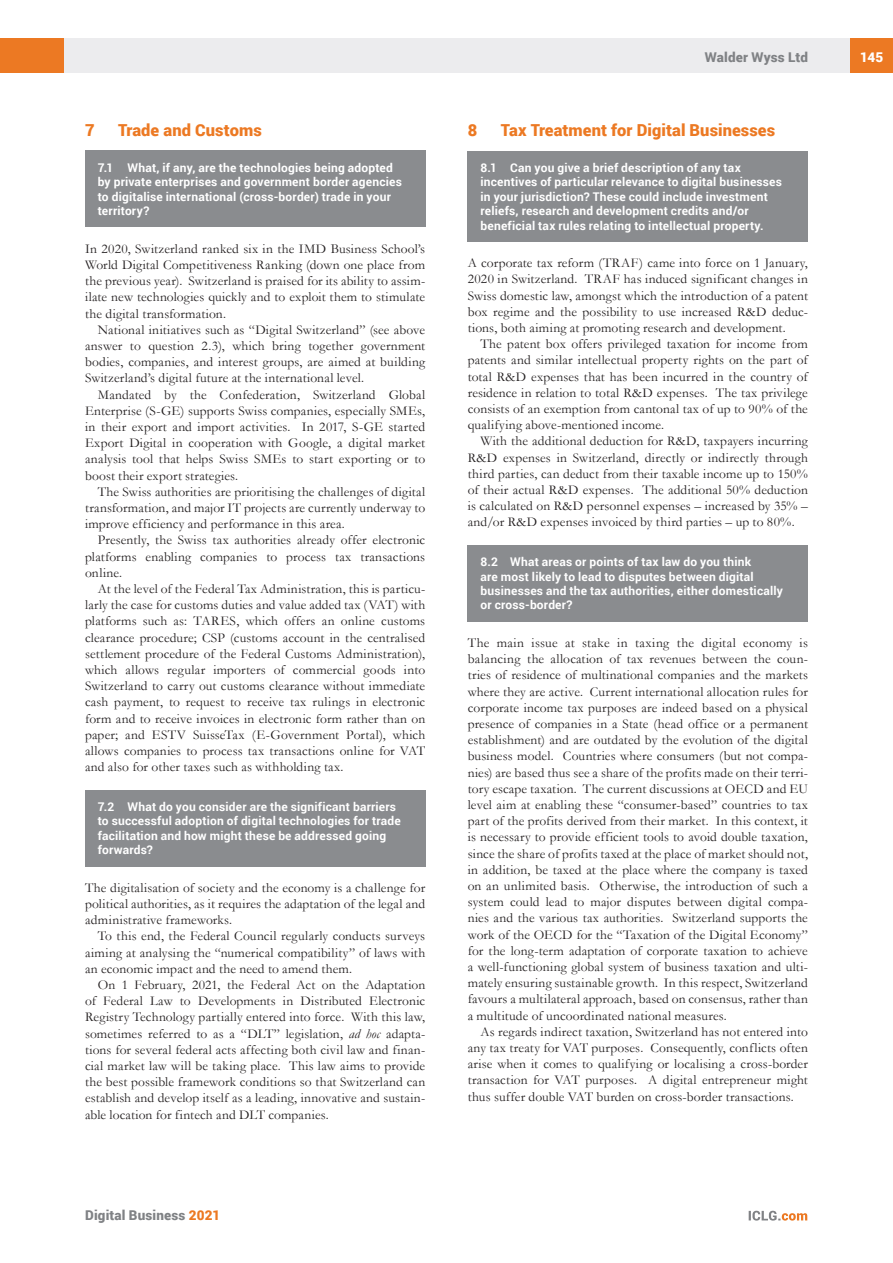
<style>
.page{position:relative;width:893px;height:1263px;background:#fff}
.page>*{position:absolute;margin:0;border:0;box-sizing:border-box;transform-origin:0 0}
.t1{font:900 16.5px "Roboto";letter-spacing:.005em;color:#ec7923}
.t2{font:13.5px/16.2px "Garamond";letter-spacing:.01em;color:#231f20;text-align:justify}
.t3{font:900 13.5px "Roboto";letter-spacing:.01em;color:#808285}
.t4{font:900 13.5px "Roboto";color:#fff}
.t5{font:700 12px/14.4px "Roboto";letter-spacing:.015em;color:#fff}
.s1{font-style:italic}
.s2{color:#ec7923}
</style>
<div class="page">
<div style="left:64px;top:38px;width:786px;height:34px;background:#ececee"></div>
<div style="left:850px;top:38px;width:43px;height:34px;background:#ec7923"></div>
<div style="left:0;top:38px;width:64px;height:34px;background:#ec7923"></div>
<svg style="left:749px;top:1211px;width:58px;height:9px"></svg>
<div style="left:468px;top:151px;width:340px;height:90px;background:#8a8c8f"></div>
<div style="left:468px;top:545px;width:340px;height:76px;background:#8a8c8f"></div>
<div style="left:85px;top:151px;width:340px;height:76px;background:#8a8c8f"></div>
<div style="left:85px;top:790px;width:340px;height:76px;background:#8a8c8f"></div>
<p class="t1" style="left:85px;top:119px;width:11px">7</p>
<p class="t1" style="left:118px;top:119px;width:145px">Trade and Customs</p>
<p class="t5" style="left:98px;top:160px;width:306px">7.1 What, if any, are the technologies being adopted by private enterprises and government border agencies to digitalise international (cross-border) trade in your territory?</p>
<p class="t2" style="left:85px;top:240px;width:342px">In 2020, Switzerland ranked six in the IMD Business School’s World Digital Competitiveness Ranking (down one place from the previous year). Switzerland is praised for its ability to assim&shy;ilate new technologies quickly and to exploit them to stimulate the digital transformation.</p>
<p class="t2" style="left:85px;top:321px;width:342px;text-indent:13px">National initiatives such as “Digital Switzerland” (see above answer to question 2.3), which bring together government bodies, companies, and interest groups, are aimed at building Switzerland’s digital future at the international level.</p>
<p class="t2" style="left:85px;top:386px;width:342px;text-indent:13px">Mandated by the Confederation, Switzerland Global Enterprise (S-GE) supports Swiss companies, especially SMEs, in their export and import activities. In 2017, S-GE started Export Digital in cooperation with Google, a digital market analysis tool that helps Swiss SMEs to start exporting or to boost their export strategies.</p>
<p class="t2" style="left:85px;top:483px;width:342px;text-indent:13px">The Swiss authorities are prioritising the challenges of digital transformation, and major IT projects are currently underway to improve efficiency and performance in this area.</p>
<p class="t2" style="left:85px;top:532px;width:342px;text-indent:13px">Presently, the Swiss tax authorities already offer electronic platforms enabling companies to process tax transactions online.</p>
<p class="t2" style="left:85px;top:580px;width:342px;text-indent:13px">At the level of the Federal Tax Administration, this is particu&shy;larly the case for customs duties and value added tax (VAT) with platforms such as: TARES, which offers an online customs clearance procedure; CSP (customs account in the centralised settlement procedure of the Federal Customs Administration), which allows regular importers of commercial goods into Switzerland to carry out customs clearance without immediate cash payment, to request to receive tax rulings in electronic form and to receive invoices in electronic form rather than on paper; and ESTV SuisseTax (E-Government Portal), which allows companies to process tax transactions online for VAT and also for other taxes such as withholding tax.</p>
<p class="t5" style="left:98px;top:799px;width:304px">7.2 What do you consider are the significant barriers to successful adoption of digital technologies for trade facilitation and how might these be addressed going forwards?</p>
<p class="t2" style="left:85px;top:879px;width:342px">The digitalisation of society and the economy is a challenge for political authorities, as it requires the adaptation of the legal and administrative frameworks.</p>
<p class="t2" style="left:85px;top:928px;width:342px;text-indent:13px">To this end, the Federal Council regularly conducts surveys aiming at analysing the “numerical compatibility” of laws with an economic impact and the need to amend them.</p>
<p class="t2" style="left:85px;top:976px;width:342px;text-indent:13px">On 1 February, 2021, the Federal Act on the Adaptation of Federal Law to Developments in Distributed Electronic Registry Technology partially entered into force. With this law, sometimes referred to as a “DLT” legislation, <span class="s1">ad hoc</span> adapta&shy;tions for several federal acts affecting both civil law and finan&shy;cial market law will be taking place. This law aims to provide the best possible framework conditions so that Switzerland can establish and develop itself as a leading, innovative and sustain&shy;able location for fintech and DLT companies.</p>
<p class="t3" style="left:85px;top:1206px;width:137px">Digital Business <span class="s2">2021</span></p>
<p class="t3" style="left:705px;top:48px;width:105px">Walder Wyss Ltd</p>
<p class="t4" style="left:860px;top:48px;width:24px">145</p>
<p class="t1" style="left:468px;top:119px;width:11px">8</p>
<p class="t1" style="left:501px;top:119px;width:276px">Tax Treatment for Digital Businesses</p>
<p class="t5" style="left:480px;top:160px;width:303px">8.1 Can you give a brief description of any tax incentives of particular relevance to digital businesses in your jurisdiction? These could include investment reliefs, research and development credits and/or beneficial tax rules relating to intellectual property.</p>
<p class="t2" style="left:468px;top:254px;width:342px">A corporate tax reform (TRAF) came into force on 1 January, 2020 in Switzerland. TRAF has induced significant changes in Swiss domestic law, amongst which the introduction of a patent box regime and the possibility to use increased R&amp;D deduc&shy;tions, both aiming at promoting research and development.</p>
<p class="t2" style="left:468px;top:335px;width:342px;text-indent:13px">The patent box offers privileged taxation for income from patents and similar intellectual property rights on the part of total R&amp;D expenses that has been incurred in the country of residence in relation to total R&amp;D expenses. The tax privilege consists of an exemption from cantonal tax of up to 90% of the qualifying above-mentioned income.</p>
<p class="t2" style="left:468px;top:433px;width:342px;text-indent:13px">With the additional deduction for R&amp;D, taxpayers incurring R&amp;D expenses in Switzerland, directly or indirectly through third parties, can deduct from their taxable income up to 150% of their actual R&amp;D expenses. The additional 50% deduction is calculated on R&amp;D personnel expenses – increased by 35% – and/or R&amp;D expenses invoiced by third parties – up to 80%.</p>
<p class="t5" style="left:480px;top:554px;width:304px">8.2 What areas or points of tax law do you think<br>are most likely to lead to disputes between digital businesses and the tax authorities, either domestically or cross-border?</p>
<p class="t2" style="left:468px;top:634px;width:342px">The main issue at stake in taxing the digital economy is balancing the allocation of tax revenues between the coun&shy;tries of residence of multinational companies and the markets where they are active. Current international allocation rules for corporate income tax purposes are indeed based on a physical presence of companies in a State (head office or a permanent establishment) and are outdated by the evolution of the digital business model. Countries where consumers (but not compa&shy;nies) are based thus see a share of the profits made on their terri&shy;tory escape taxation. The current discussions at OECD and EU level aim at enabling these “consumer-based” countries to tax part of the profits derived from their market. In this context, it is necessary to provide efficient tools to avoid double taxation, since the share of profits taxed at the place of market should not, in addition, be taxed at the place where the company is taxed on an unlimited basis. Otherwise, the introduction of such a system could lead to major disputes between digital compa&shy;nies and the various tax authorities. Switzerland supports the work of the OECD for the “Taxation of the Digital Economy” for the long-term adaptation of corporate taxation to achieve a well-functioning global system of business taxation and ulti&shy;mately ensuring sustainable growth. In this respect, Switzerland favours a multilateral approach, based on consensus, rather than a multitude of uncoordinated national measures.</p>
<p class="t2" style="left:468px;top:1023px;width:342px;text-indent:13px">As regards indirect taxation, Switzerland has not entered into any tax treaty for VAT purposes. Consequently, conflicts often arise when it comes to qualifying or localising a cross-border transaction for VAT purposes. A digital entrepreneur might thus suffer double VAT burden on cross-border transactions.</p>
</div>
